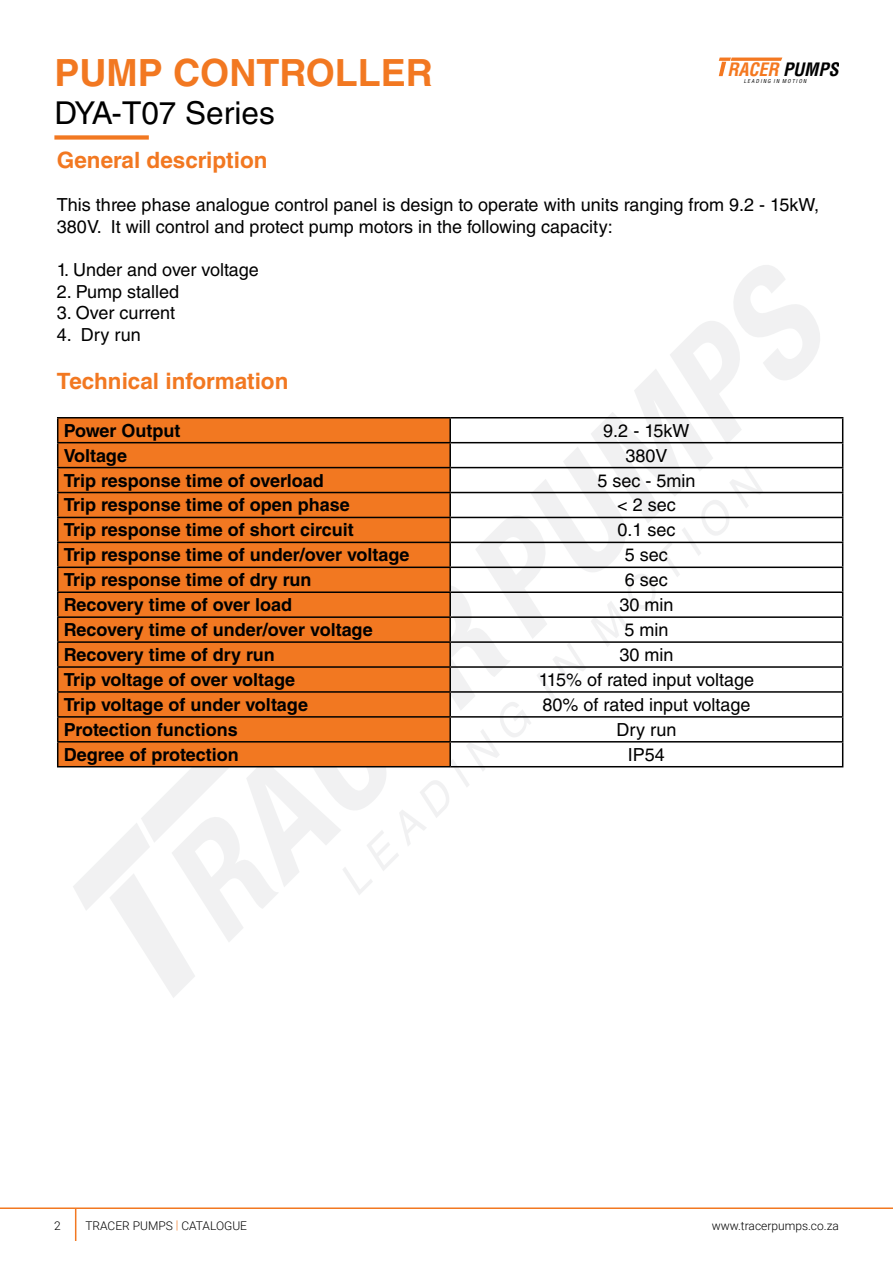
<style>
.page{position:relative;width:893px;height:1263px;background:#fff}
.page>*{position:absolute;margin:0;border:0;box-sizing:border-box;transform-origin:0 0}
.t1{font:700 37.5px "Helvetica LT Std";color:#f27821}
.t2{font:31.5px "Helvetica LT Std";color:#000}
.t3{font:700 22.5px "Helvetica LT Std";color:#f27821}
.t4{font:700 18px "Helvetica LT Std";color:#000}
.t5{font:18px/21.6px "Helvetica LT Std";color:#000}
.t6{font:italic 700 condensed 18px "Helvetica LT Std";color:#f47820}
.t7{font:300 12px "Roboto";color:#000}
.t8{font:italic condensed 5.25px "Helvetica LT Std";letter-spacing:.25em;color:#000}
.s1{color:#000}
.s2{color:#f27821}
</style>
<div class="page">
<hr style="left:75px;top:1208px;width:1px;height:33px;background:#f27821">
<hr style="left:0;top:1207px;width:893px;height:2px;background:#f27821">
<svg style="left:73px;top:265px;width:752px;height:733px"></svg>
<svg style="left:719px;top:58px;width:63px;height:18px"></svg>
<div style="left:58px;top:418px;width:391px;height:348px;background:#f27821"></div>
<hr style="left:57px;top:417px;width:393px;height:1px;background:#000">
<hr style="left:450px;top:417px;width:393px;height:1px;background:#000">
<hr style="left:449px;top:418px;width:2px;height:24px;background:#000">
<hr style="left:57px;top:442px;width:393px;height:1px;background:#000">
<hr style="left:450px;top:442px;width:393px;height:1px;background:#000">
<hr style="left:449px;top:443px;width:2px;height:24px;background:#000">
<hr style="left:57px;top:467px;width:393px;height:1px;background:#000">
<hr style="left:450px;top:467px;width:393px;height:1px;background:#000">
<hr style="left:449px;top:468px;width:2px;height:24px;background:#000">
<hr style="left:57px;top:492px;width:393px;height:1px;background:#000">
<hr style="left:450px;top:492px;width:393px;height:1px;background:#000">
<hr style="left:449px;top:493px;width:2px;height:24px;background:#000">
<hr style="left:57px;top:517px;width:393px;height:1px;background:#000">
<hr style="left:450px;top:517px;width:393px;height:1px;background:#000">
<hr style="left:449px;top:518px;width:2px;height:24px;background:#000">
<hr style="left:57px;top:542px;width:393px;height:1px;background:#000">
<hr style="left:450px;top:542px;width:393px;height:1px;background:#000">
<hr style="left:449px;top:543px;width:2px;height:23px;background:#000">
<hr style="left:57px;top:566px;width:393px;height:2px;background:#000">
<hr style="left:450px;top:566px;width:393px;height:2px;background:#000">
<hr style="left:449px;top:568px;width:2px;height:23px;background:#000">
<hr style="left:57px;top:591px;width:393px;height:2px;background:#000">
<hr style="left:450px;top:591px;width:393px;height:2px;background:#000">
<hr style="left:449px;top:593px;width:2px;height:23px;background:#000">
<hr style="left:57px;top:616px;width:393px;height:2px;background:#000">
<hr style="left:450px;top:616px;width:393px;height:2px;background:#000">
<hr style="left:449px;top:618px;width:2px;height:23px;background:#000">
<hr style="left:57px;top:641px;width:393px;height:2px;background:#000">
<hr style="left:450px;top:641px;width:393px;height:2px;background:#000">
<hr style="left:449px;top:643px;width:2px;height:23px;background:#000">
<hr style="left:57px;top:666px;width:393px;height:2px;background:#000">
<hr style="left:450px;top:666px;width:393px;height:2px;background:#000">
<hr style="left:449px;top:668px;width:2px;height:23px;background:#000">
<hr style="left:57px;top:691px;width:393px;height:2px;background:#000">
<hr style="left:450px;top:691px;width:393px;height:2px;background:#000">
<hr style="left:449px;top:693px;width:2px;height:23px;background:#000">
<hr style="left:57px;top:716px;width:393px;height:2px;background:#000">
<hr style="left:450px;top:716px;width:393px;height:2px;background:#000">
<hr style="left:449px;top:718px;width:2px;height:23px;background:#000">
<hr style="left:57px;top:741px;width:393px;height:1px;background:#000">
<svg style="left:57px;top:418px;width:1px;height:348px"></svg>
<hr style="left:450px;top:741px;width:393px;height:1px;background:#000">
<hr style="left:449px;top:742px;width:2px;height:24px;background:#000">
<svg style="left:842px;top:418px;width:1px;height:348px"></svg>
<hr style="left:57px;top:766px;width:393px;height:1px;background:#000">
<hr style="left:450px;top:766px;width:393px;height:1px;background:#000">
<div style="left:54px;top:135px;width:95px;height:5px;background:#f27821"></div>
<h1 class="t1" style="left:54px;top:50px;width:380px">PUMP CONTROLLER</h1>
<h2 class="t2" style="left:54px;top:95px;width:222px">DYA-T07 Series</h2>
<p class="t6" style="left:727px;top:58px;width:113px">RACER <span class="s1">PUMPS</span></p>
<p class="t8" style="left:744px;top:78px;width:64px">LEADING IN MOTION</p>
<p class="t3" style="left:57px;top:146px;width:212px">General description</p>
<p class="t5" style="left:57px;top:194px;width:764px">This three phase analogue control panel is design to operate with units ranging from 9.2 - 15kW,<br>380V. It will control and protect pump motors in the following capacity:</p>
<p class="t5" style="left:57px;top:259px;width:203px">1. Under and over voltage</p>
<p class="t5" style="left:57px;top:280px;width:124px">2. Pump stalled</p>
<p class="t5" style="left:57px;top:302px;width:120px">3. Over current</p>
<p class="t5" style="left:57px;top:324px;width:85px">4. Dry run</p>
<p class="t3" style="left:57px;top:368px;width:233px">Technical information</p>
<p class="t4" style="left:64px;top:419px;width:118px">Power Output</p>
<p class="t5" style="left:603px;top:419px;width:88px">9.2 - 15kW</p>
<p class="t4" style="left:64px;top:444px;width:65px">Voltage</p>
<p class="t5" style="left:625px;top:444px;width:44px">380V</p>
<p class="t4" style="left:64px;top:469px;width:262px">Trip response time of overload</p>
<p class="t5" style="left:597px;top:469px;width:100px">5 sec - 5min</p>
<p class="t4" style="left:64px;top:494px;width:288px">Trip response time of open phase</p>
<p class="t5" style="left:617px;top:494px;width:60px">&lt; 2 sec</p>
<p class="t4" style="left:64px;top:519px;width:291px">Trip response time of short circuit</p>
<p class="t5" style="left:617px;top:519px;width:60px">0.1 sec</p>
<p class="t4" style="left:64px;top:544px;width:347px">Trip response time of under/over voltage</p>
<p class="t5" style="left:625px;top:544px;width:45px">5 sec</p>
<p class="t4" style="left:64px;top:569px;width:249px">Trip response time of dry run</p>
<p class="t5" style="left:625px;top:569px;width:45px">6 sec</p>
<p class="t4" style="left:64px;top:594px;width:230px">Recovery time of over load</p>
<p class="t5" style="left:619px;top:594px;width:56px">30 min</p>
<p class="t4" style="left:64px;top:619px;width:310px">Recovery time of under/over voltage</p>
<p class="t5" style="left:624px;top:619px;width:46px">5 min</p>
<p class="t4" style="left:64px;top:644px;width:213px">Recovery time of dry run</p>
<p class="t5" style="left:619px;top:644px;width:56px">30 min</p>
<p class="t4" style="left:64px;top:669px;width:233px">Trip voltage of over voltage</p>
<p class="t5" style="left:539px;top:669px;width:217px">115% of rated input voltage</p>
<p class="t4" style="left:64px;top:694px;width:246px">Trip voltage of under voltage</p>
<p class="t5" style="left:542px;top:694px;width:209px">80% of rated input voltage</p>
<p class="t4" style="left:64px;top:718px;width:176px">Protection functions</p>
<p class="t5" style="left:617px;top:719px;width:61px">Dry run</p>
<p class="t4" style="left:64px;top:743px;width:177px">Degree of protection</p>
<p class="t5" style="left:628px;top:744px;width:39px">IP54</p>
<p class="t7" style="left:54px;top:1217px;width:8px">2</p>
<p class="t7" style="left:85px;top:1217px;width:163px">TRACER PUMPS <span class="s2">|</span> CATALOGUE</p>
<p class="t7" style="left:712px;top:1217px;width:129px">www.tracerpumps.co.za</p>
</div>
